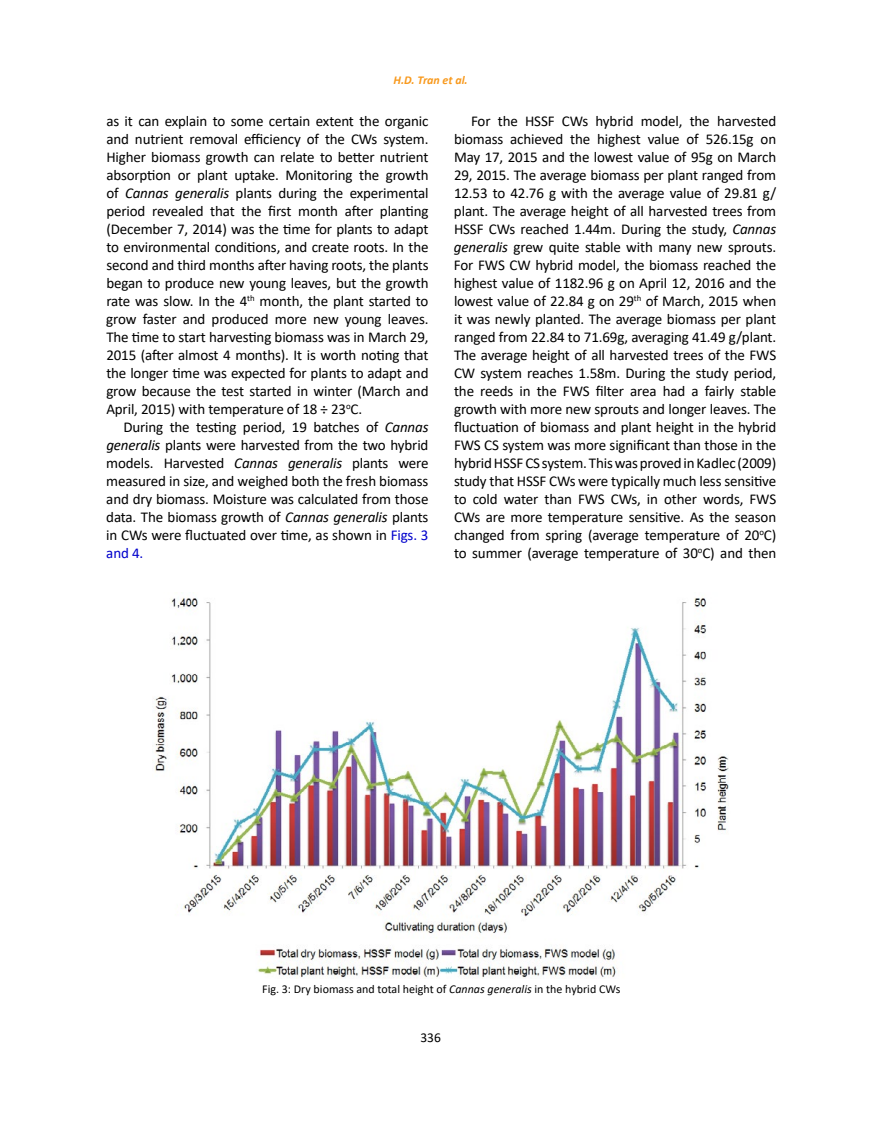
<style>
.page{position:relative;width:872px;height:1127px;background:#fff}
.page>*{position:absolute;margin:0;border:0;box-sizing:border-box;transform-origin:0 0}
.t1{font:15px/18px "Calibri";letter-spacing:-.01em;color:#000;text-align:justify}
.t2{font:13.5px "Calibri";color:#000}
.t3{font:12px "Calibri";color:#000}
.t4{font:italic 700 12px "Calibri";color:#f8991d}
.s1{font-style:italic}
.s2{color:#00c}
</style>
<div class="page">
<img style="left:154px;top:597px;width:575px;height:381px">
<p class="t4" style="left:393px;top:72px;width:76px">H.D. Tran et al.</p>
<p class="t1" style="left:106px;top:112px;width:324px">as it can explain to some certain extent the organic and nutrient removal efficiency of the CWs system.<br>Higher biomass growth can relate to better nutrient absorption or plant uptake. Monitoring the growth of <span class="s1">Cannas generalis</span> plants during the experimental period revealed that the first month after planting (December 7, 2014) was the time for plants to adapt to environmental conditions, and create roots. In the second and third months after having roots, the plants began to produce new young leaves, but the growth rate was slow. In the 4<sup>th</sup> month, the plant started to grow faster and produced more new young leaves.<br>The time to start harvesting biomass was in March 29, 2015 (after almost 4 months). It is worth noting that the longer time was expected for plants to adapt and grow because the test started in winter (March and April, 2015) with temperature of 18 ÷ 23<sup>o</sup>C.</p>
<p class="t1" style="left:106px;top:418px;width:324px;text-indent:17px">During the testing period, 19 batches of <span class="s1">Cannas generalis</span> plants were harvested from the two hybrid models. Harvested <span class="s1">Cannas generalis</span> plants were measured in size, and weighed both the fresh biomass and dry biomass. Moisture was calculated from those data. The biomass growth of <span class="s1">Cannas generalis</span> plants in CWs were fluctuated over time, as shown in <span class="s2">Figs. 3 and 4.</span></p>
<p class="t1" style="left:454px;top:112px;width:324px;text-indent:17px">For the HSSF CWs hybrid model, the harvested biomass achieved the highest value of 526.15g on May 17, 2015 and the lowest value of 95g on March 29, 2015. The average biomass per plant ranged from 12.53 to 42.76 g with the average value of 29.81 g/ plant. The average height of all harvested trees from HSSF CWs reached 1.44m. During the study, <span class="s1">Cannas generalis</span> grew quite stable with many new sprouts.<br>For FWS CW hybrid model, the biomass reached the highest value of 1182.96 g on April 12, 2016 and the lowest value of 22.84 g on 29<sup>th</sup> of March, 2015 when it was newly planted. The average biomass per plant ranged from 22.84 to 71.69g, averaging 41.49 g/plant.<br>The average height of all harvested trees of the FWS CW system reaches 1.58m. During the study period, the reeds in the FWS filter area had a fairly stable growth with more new sprouts and longer leaves. The fluctuation of biomass and plant height in the hybrid FWS CS system was more significant than those in the hybridHSSFCS system.ThiswasprovedinKadlec (2009) study that HSSF CWs were typically much less sensitive to cold water than FWS CWs, in other words, FWS CWs are more temperature sensitive. As the season changed from spring (average temperature of 20<sup>o</sup>C) to summer (average temperature of 30<sup>o</sup>C) and then</p>
<p class="t3" style="left:262px;top:981px;width:360px">Fig. 3: Dry biomass and total height of <span class="s1">Cannas generalis</span> in the hybrid CWs</p>
<p class="t2" style="left:420px;top:1028px;width:22px">336</p>
</div>
